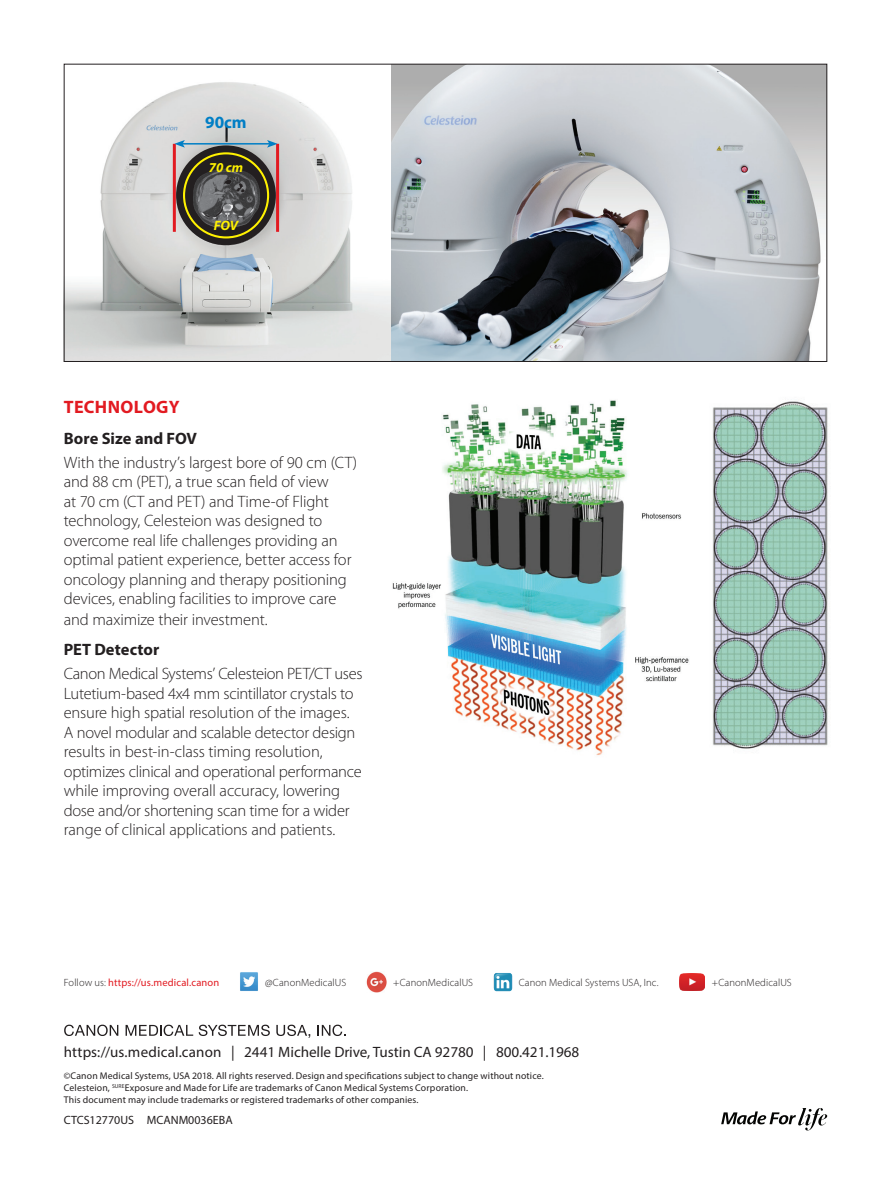
<style>
.page{position:relative;width:891px;height:1188px;background:#fff}
.page>*{position:absolute;margin:0;border:0;box-sizing:border-box;transform-origin:0 0}
.t1{font:700 18px "Myriad Pro";letter-spacing:.015em;color:#e21a21}
.t2{font:700 17.25px "Myriad Pro";color:#007ec5}
.t3{font:300 16.5px/19.5px "Myriad Pro";letter-spacing:-.01em;color:#231f20}
.t4{font:700 16.5px "Myriad Pro";color:#231f20}
.t5{font:15px "Myriad Pro";letter-spacing:.01em;color:#231f20}
.t6{font:italic 700 13.65px "Myriad Pro";letter-spacing:-.005em;color:#fff101}
.t7{font:12px "Myriad Pro";color:#231f20}
.t8{font:300 10.5px "Myriad Pro";letter-spacing:.01em;color:#231f20}
.t9{font:10.5px "Myriad Pro";letter-spacing:.01em;color:#e21a21}
.t10{font:9.75px/12px "Myriad Pro";letter-spacing:.015em;color:#231f20}
.t11{font:700 7.8px "Frutiger";color:#231f20}
.s1{font-family:"Hira Kaku Pro W6";font-weight:400;font-size:7.05px}
.s2{font-weight:300;color:#231f20}
</style>
<div class="page">
<svg style="left:721px;top:1108px;width:106px;height:23px"></svg>
<svg style="left:64px;top:1025px;width:54px;height:11px"></svg>
<svg style="left:126px;top:1025px;width:67px;height:11px"></svg>
<svg style="left:199px;top:1025px;width:71px;height:11px"></svg>
<svg style="left:276px;top:1025px;width:34px;height:13px"></svg>
<svg style="left:318px;top:1025px;width:27px;height:11px"></svg>
<img style="left:493px;top:973px;width:19px;height:19px">
<img style="left:366px;top:972px;width:21px;height:20px">
<img style="left:240px;top:972px;width:18px;height:19px">
<img style="left:679px;top:973px;width:26px;height:18px">
<img style="left:66px;top:66px;width:759px;height:294px">
<img style="left:392px;top:400px;width:297px;height:356px">
<img style="left:712px;top:401px;width:117px;height:348px">
<svg style="left:176px;top:145px;width:100px;height:100px;background:#363121"></svg>
<div style="left:183px;top:152px;width:86px;height:86px;border:2px solid #fff101;border-radius:50%"></div>
<img style="left:187px;top:166px;width:79px;height:63px">
<hr style="left:173px;top:144px;width:3px;height:88px;background:#e21a21">
<hr style="left:276px;top:144px;width:3px;height:88px;background:#e21a21">
<hr style="left:183px;top:143px;width:86px;height:2px;background:#007ec5">
<svg style="left:174px;top:140px;width:11px;height:8px"></svg>
<svg style="left:267px;top:140px;width:11px;height:8px"></svg>
<p class="t2" style="left:205px;top:111px;width:43px">90cm</p>
<p class="t6" style="left:209px;top:158px;width:36px">70 cm</p>
<p class="t6" style="left:214px;top:217px;width:26px">FOV</p>
<p class="t1" style="left:64px;top:396px;width:117px">TECHNOLOGY</p>
<p class="t4" style="left:64px;top:427px;width:135px">Bore Size and FOV</p>
<p class="t3" style="left:64px;top:453px;width:295px">With the industry’s largest bore of 90 cm (CT) and 88 cm (PET), a true scan field of view<br>at 70 cm (CT and PET) and Time-of Flight technology, Celesteion was designed to overcome real life challenges providing an optimal patient experience, better access for oncology planning and therapy positioning devices, enabling facilities to improve care</p>
<p class="t3" style="left:64px;top:610px;width:205px">and maximize their investment.</p>
<p class="t4" style="left:64px;top:639px;width:97px">PET Detector</p>
<p class="t3" style="left:64px;top:664px;width:300px">Canon Medical Systems’ Celesteion PET/CT uses Lutetium-based 4x4 mm scintillator crystals to ensure high spatial resolution of the images.<br>A novel modular and scalable detector design results in best-in-class timing resolution, optimizes clinical and operational performance while improving overall accuracy, lowering dose and/or shortening scan time for a wider range of clinical applications and patients.</p>
<p class="t11" style="left:34px;top:667px;width:222px"><span class="s1">コンポジットロゴ</span>_CANON MEDICAL SYSTEMS USA,INC_<span class="s1">英語表記</span></p>
<p class="t9" style="left:64px;top:976px;width:157px"><span class="s2">Follow us:</span> https://us.medical.canon</p>
<p class="t8" style="left:265px;top:977px;width:83px">@CanonMedicalUS</p>
<p class="t8" style="left:393px;top:977px;width:81px">+CanonMedicalUS</p>
<p class="t8" style="left:519px;top:977px;width:141px">Canon Medical Systems USA, Inc.</p>
<p class="t8" style="left:712px;top:977px;width:81px">+CanonMedicalUS</p>
<p class="t5" style="left:64px;top:1043px;width:517px">https://us.medical.canon | 2441 Michelle Drive, Tustin CA 92780 | 800.421.1968</p>
<p class="t10" style="left:64px;top:1070px;width:482px">©Canon Medical Systems, USA 2018. All rights reserved. Design and specifications subject to change without notice.<br>Celesteion, <sup>SURE</sup>Exposure and Made for Life are trademarks of Canon Medical Systems Corporation.<br>This document may include trademarks or registered trademarks of other companies.</p>
<p class="t7" style="left:64px;top:1113px;width:170px">CTCS12770US MCANM0036EBA</p>
</div>
